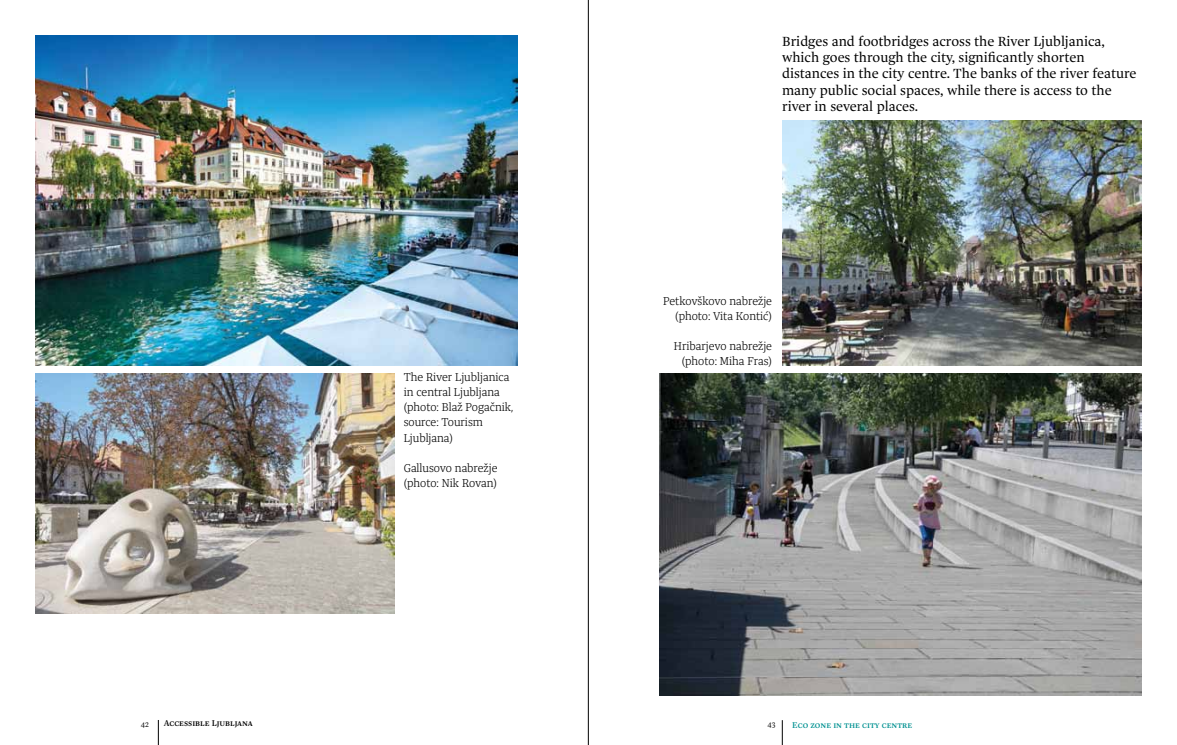
<style>
.page{position:relative;width:1177px;height:745px;background:#fff}
.page>*{position:absolute;margin:0;border:0;box-sizing:border-box;transform-origin:0 0}
.t1{font:13.75px/16.2px "Bad News";color:#000}
.t2{font:300 11.88px/15px "Bad News Big";color:#000;text-align:right}
.t3{font:500 8.75px "Bad News SC";color:#009191}
.t4{font:500 8.75px "Bad News SC";color:#000}
.t5{font:7.75px "Bad News";color:#000}
</style>
<div class="page">
<svg style="left:782px;top:720px;width:1px;height:24px"></svg>
<svg style="left:158px;top:720px;width:1px;height:24px"></svg>
<hr style="left:588px;top:0;width:1px;height:744px;background:#000">
<img style="left:782px;top:121px;width:359px;height:244px">
<img style="left:659px;top:373px;width:482px;height:322px">
<img style="left:35px;top:373px;width:360px;height:240px">
<img style="left:35px;top:35px;width:482px;height:330px">
<p class="t2" style="left:403px;top:370px;width:111px;text-align:left">The River Ljubljanica in central Ljubljana (photo: Blaž Pogačnik, source: Tourism<br>Ljubljana)</p>
<p class="t2" style="left:403px;top:460px;width:95px;text-align:left">Gallusovo nabrežje (photo: Nik Rovan)</p>
<p class="t1" style="left:782px;top:33px;width:356px">Bridges and footbridges across the River Ljubljanica, which goes through the city, significantly shorten distances in the city centre. The banks of the river feature many public social spaces, while there is access to the river in several places.</p>
<p class="t2" style="left:663px;top:293px;width:110px">Petkovškovo nabrežje (photo: Vita Kontić)</p>
<p class="t2" style="left:674px;top:338px;width:99px">Hribarjevo nabrežje (photo: Miha Fras)</p>
<p class="t5" style="left:141px;top:719px;width:10px">42</p>
<p class="t4" style="left:164px;top:718px;width:90px">Accessible Ljubljana</p>
<p class="t5" style="left:767px;top:720px;width:10px">43</p>
<p class="t3" style="left:792px;top:719px;width:121px">Eco zone in the city centre</p>
</div>
